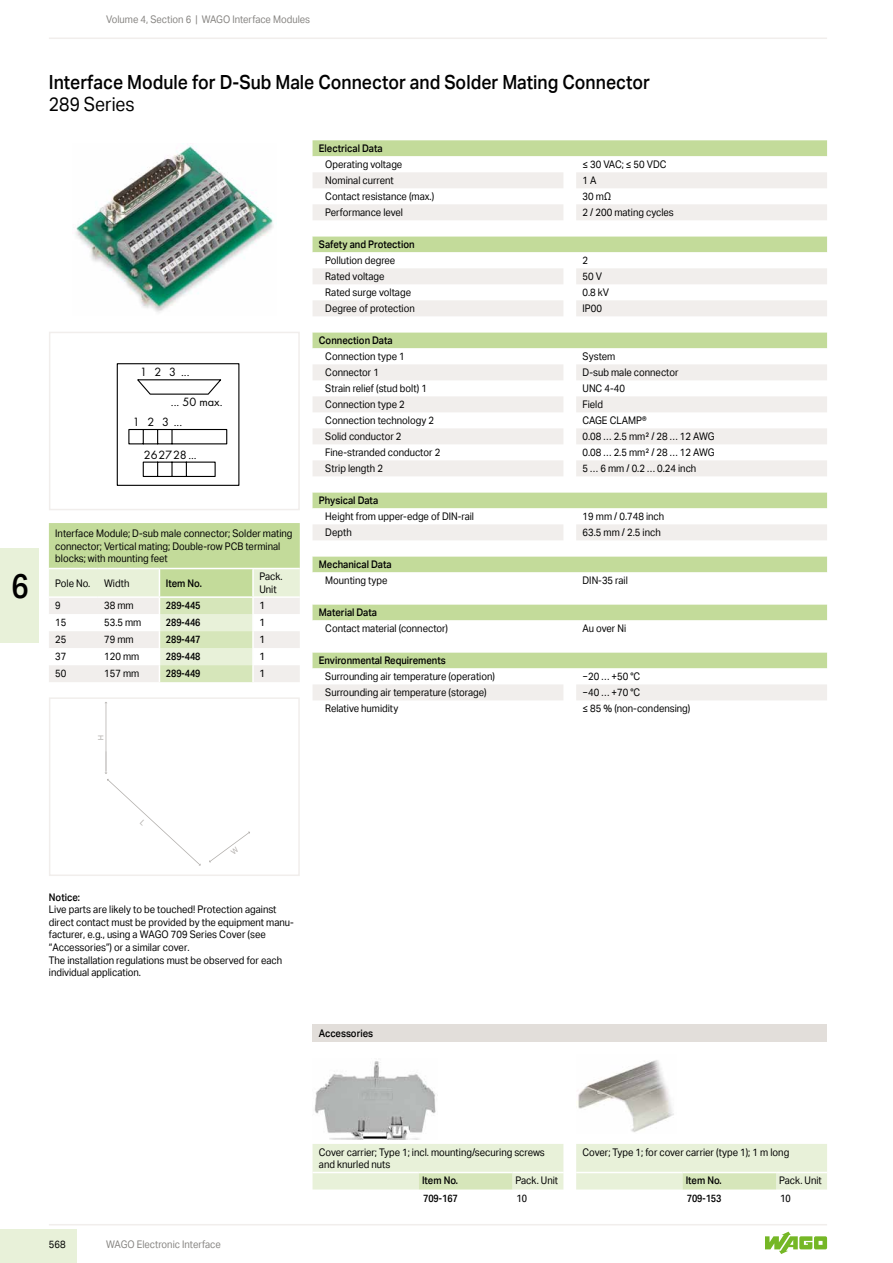
<style>
.page{position:relative;width:893px;height:1263px;background:#fff}
.page>*{position:absolute;margin:0;border:0;box-sizing:border-box;transform-origin:0 0}
.t1{font:500 34.5px "Aktiv Grotesk Cd";color:#000}
.t2{font:500 19.5px "Aktiv Grotesk";color:#000;scale:.9 1}
.t3{font:19.5px "Aktiv Grotesk";color:#000;scale:.9 1}
.t4{font:12.45px "WAGO Futura Boo";letter-spacing:-.005em;color:#000}
.t5{font:10.5px/12.6px "Aktiv Grotesk";color:#000;scale:.9 1}
.t6{font:500 10.5px "Aktiv Grotesk";color:#000;scale:.9 1}
.t7{font:10.5px "Aktiv Grotesk";color:#868481;scale:.9 1}
.t8{font:500 10.5px "Aktiv Grotesk Cd";color:#000}
.t9{font:10.5px "Aktiv Grotesk Cd";color:#000}
.t10{font:7.5px "Aktiv Grotesk";color:#b1aeab}
</style>
<div class="page">
<hr style="left:49px;top:1224px;width:778px;height:1px;background:#f1eeec">
<hr style="left:49px;top:38px;width:778px;height:1px;background:#f1eeec">
<div style="left:0;top:1229px;width:77px;height:34px;background:#e8f1d9"></div>
<svg style="left:765px;top:1232px;width:62px;height:22px"></svg>
<img style="left:75px;top:145px;width:198px;height:168px">
<svg style="left:116px;top:363px;width:124px;height:123px"></svg>
<div style="left:49px;top:332px;width:251px;height:178px;border:2px solid #f1eeec"></div>
<img style="left:314px;top:1061px;width:122px;height:79px">
<img style="left:578px;top:1060px;width:96px;height:72px">
<svg style="left:49px;top:523px;width:251px;height:159px"></svg>
<div style="left:313px;top:1025px;width:514px;height:17px;background:#e2deda"></div>
<svg style="left:313px;top:1144px;width:514px;height:45px"></svg>
<hr style="left:776px;top:1172px;width:51px;height:1px;background:#fff">
<div style="left:313px;top:140px;width:514px;height:16px;background:#c3db9a"></div>
<svg style="left:313px;top:172px;width:514px;height:528px"></svg>
<div style="left:49px;top:697px;width:251px;height:179px;border:2px solid #f1eeec"></div>
<div style="left:0;top:549px;width:38px;height:94px;background:#e8f1d9"></div>
<svg style="left:105px;top:702px;width:96px;height:164px"></svg>
<svg style="left:209px;top:831px;width:41px;height:31px"></svg>
<h1 class="t1" style="left:12px;top:565px;width:19px">6</h1>
<p class="t7" style="left:106px;top:13px;width:228px">Volume 4, Section 6 | WAGO Interface Modules</p>
<h2 class="t2" style="left:49px;top:71px;width:669px">Interface Module for D-Sub Male Connector and Solder Mating Connector</h2>
<h2 class="t3" style="left:49px;top:93px;width:97px">289 Series</h2>
<p class="t4" style="left:140px;top:364px;width:51px">1 2 3 ...</p>
<p class="t4" style="left:171px;top:393px;width:53px">... 50 max.</p>
<p class="t4" style="left:133px;top:413px;width:51px">1 2 3 ...</p>
<p class="t4" style="left:144px;top:446px;width:54px">26 27 28 ...</p>
<p class="t5" style="left:55px;top:527px;width:265px">Interface Module; D-sub male connector; Solder mating connector; Vertical mating; Double-row PCB terminal blocks; with mounting feet</p>
<p class="t5" style="left:55px;top:577px;width:41px">Pole No.</p>
<p class="t5" style="left:104px;top:577px;width:30px">Width</p>
<p class="t6" style="left:166px;top:577px;width:42px">Item No.</p>
<p class="t5" style="left:259px;top:570px;width:27px">Pack.<br>Unit</p>
<p class="t5" style="left:55px;top:599px;width:8px">9</p>
<p class="t5" style="left:104px;top:599px;width:34px">38 mm</p>
<p class="t8" style="left:166px;top:599px;width:36px">289-445</p>
<p class="t9" style="left:259px;top:599px;width:7px">1</p>
<p class="t5" style="left:55px;top:616px;width:14px">15</p>
<p class="t5" style="left:104px;top:616px;width:43px">53.5 mm</p>
<p class="t8" style="left:166px;top:616px;width:36px">289-446</p>
<p class="t9" style="left:259px;top:616px;width:7px">1</p>
<p class="t5" style="left:55px;top:633px;width:14px">25</p>
<p class="t5" style="left:104px;top:633px;width:34px">79 mm</p>
<p class="t8" style="left:166px;top:633px;width:36px">289-447</p>
<p class="t9" style="left:259px;top:633px;width:7px">1</p>
<p class="t5" style="left:55px;top:650px;width:14px">37</p>
<p class="t5" style="left:104px;top:650px;width:41px">120 mm</p>
<p class="t8" style="left:166px;top:650px;width:36px">289-448</p>
<p class="t9" style="left:259px;top:650px;width:7px">1</p>
<p class="t5" style="left:55px;top:667px;width:14px">50</p>
<p class="t5" style="left:104px;top:667px;width:41px">157 mm</p>
<p class="t8" style="left:166px;top:667px;width:36px">289-449</p>
<p class="t9" style="left:259px;top:667px;width:7px">1</p>
<p class="t10" style="left:104px;top:735px;width:7px;rotate:90deg">H</p>
<p class="t6" style="left:319px;top:142px;width:72px">Electrical Data</p>
<p class="t5" style="left:325px;top:158px;width:87px">Operating voltage</p>
<p class="t5" style="left:583px;top:158px;width:95px">≤ 30 VAC; ≤ 50 VDC</p>
<p class="t5" style="left:325px;top:174px;width:78px">Nominal current</p>
<p class="t5" style="left:583px;top:174px;width:17px">1 A</p>
<p class="t5" style="left:325px;top:190px;width:122px">Contact resistance (max.)</p>
<p class="t5" style="left:583px;top:190px;width:33px">30 mΩ</p>
<p class="t5" style="left:325px;top:206px;width:88px">Performance level</p>
<p class="t5" style="left:583px;top:206px;width:103px">2 / 200 mating cycles</p>
<p class="t6" style="left:319px;top:238px;width:108px">Safety and Protection</p>
<p class="t5" style="left:325px;top:254px;width:79px">Pollution degree</p>
<p class="t5" style="left:583px;top:254px;width:8px">2</p>
<p class="t5" style="left:325px;top:270px;width:67px">Rated voltage</p>
<p class="t5" style="left:583px;top:270px;width:23px">50 V</p>
<p class="t5" style="left:325px;top:286px;width:97px">Rated surge voltage</p>
<p class="t5" style="left:583px;top:286px;width:31px">0.8 kV</p>
<p class="t5" style="left:325px;top:302px;width:101px">Degree of protection</p>
<p class="t5" style="left:583px;top:302px;width:23px">IP00</p>
<p class="t6" style="left:319px;top:334px;width:84px">Connection Data</p>
<p class="t5" style="left:325px;top:350px;width:90px">Connection type 1</p>
<p class="t5" style="left:583px;top:350px;width:38px">System</p>
<p class="t5" style="left:325px;top:366px;width:61px">Connector 1</p>
<p class="t5" style="left:583px;top:366px;width:108px">D-sub male connector</p>
<p class="t5" style="left:325px;top:382px;width:114px">Strain relief (stud bolt) 1</p>
<p class="t5" style="left:583px;top:382px;width:49px">UNC 4-40</p>
<p class="t5" style="left:325px;top:398px;width:90px">Connection type 2</p>
<p class="t5" style="left:583px;top:398px;width:24px">Field</p>
<p class="t5" style="left:325px;top:414px;width:122px">Connection technology 2</p>
<p class="t5" style="left:583px;top:414px;width:73px">CAGE CLAMP®</p>
<p class="t5" style="left:325px;top:430px;width:86px">Solid conductor 2</p>
<p class="t5" style="left:583px;top:430px;width:148px">0.08 … 2.5 mm² / 28 … 12 AWG</p>
<p class="t5" style="left:325px;top:446px;width:129px">Fine-stranded conductor 2</p>
<p class="t5" style="left:583px;top:446px;width:148px">0.08 … 2.5 mm² / 28 … 12 AWG</p>
<p class="t5" style="left:325px;top:462px;width:66px">Strip length 2</p>
<p class="t5" style="left:583px;top:462px;width:128px">5 … 6 mm / 0.2 … 0.24 inch</p>
<p class="t6" style="left:319px;top:494px;width:67px">Physical Data</p>
<p class="t5" style="left:325px;top:510px;width:167px">Height from upper-edge of DIN-rail</p>
<p class="t5" style="left:583px;top:510px;width:92px">19 mm / 0.748 inch</p>
<p class="t5" style="left:325px;top:526px;width:31px">Depth</p>
<p class="t5" style="left:583px;top:526px;width:88px">63.5 mm / 2.5 inch</p>
<p class="t6" style="left:319px;top:558px;width:82px">Mechanical Data</p>
<p class="t5" style="left:325px;top:574px;width:71px">Mounting type</p>
<p class="t5" style="left:583px;top:574px;width:52px">DIN-35 rail</p>
<p class="t6" style="left:319px;top:606px;width:66px">Material Data</p>
<p class="t5" style="left:325px;top:622px;width:138px">Contact material (connector)</p>
<p class="t5" style="left:583px;top:622px;width:50px">Au over Ni</p>
<p class="t6" style="left:319px;top:654px;width:143px">Environmental Requirements</p>
<p class="t5" style="left:325px;top:670px;width:190px">Surrounding air temperature (operation)</p>
<p class="t5" style="left:583px;top:670px;width:66px">−20 … +50 °C</p>
<p class="t5" style="left:325px;top:686px;width:181px">Surrounding air temperature (storage)</p>
<p class="t5" style="left:583px;top:686px;width:66px">−40 … +70 °C</p>
<p class="t5" style="left:325px;top:702px;width:83px">Relative humidity</p>
<p class="t5" style="left:583px;top:702px;width:121px">≤ 85 % (non-condensing)</p>
<p class="t6" style="left:49px;top:891px;width:36px">Notice:</p>
<p class="t5" style="left:49px;top:903px;width:274px">Live parts are likely to be touched! Protection against direct contact must be provided by the equipment manu&shy;facturer, e.g., using a WAGO 709 Series Cover (see “Accessories”) or a similar cover.<br>The installation regulations must be observed for each individual application.</p>
<p class="t6" style="left:319px;top:1027px;width:62px">Accessories</p>
<p class="t5" style="left:49px;top:1238px;width:20px">568</p>
<p class="t7" style="left:106px;top:1238px;width:129px">WAGO Electronic Interface</p>
<p class="t5" style="left:319px;top:1146px;width:253px">Cover carrier; Type 1; incl. mounting/securing screws and knurled nuts</p>
<p class="t5" style="left:583px;top:1146px;width:231px">Cover; Type 1; for cover carrier (type 1); 1 m long</p>
<p class="t6" style="left:422px;top:1174px;width:42px">Item No.</p>
<p class="t5" style="left:516px;top:1174px;width:49px">Pack. Unit</p>
<p class="t6" style="left:686px;top:1174px;width:42px">Item No.</p>
<p class="t5" style="left:779px;top:1174px;width:49px">Pack. Unit</p>
<p class="t8" style="left:423px;top:1192px;width:36px">709-167</p>
<p class="t9" style="left:517px;top:1192px;width:12px">10</p>
<p class="t8" style="left:687px;top:1192px;width:36px">709-153</p>
<p class="t9" style="left:780px;top:1192px;width:12px">10</p>
</div>
